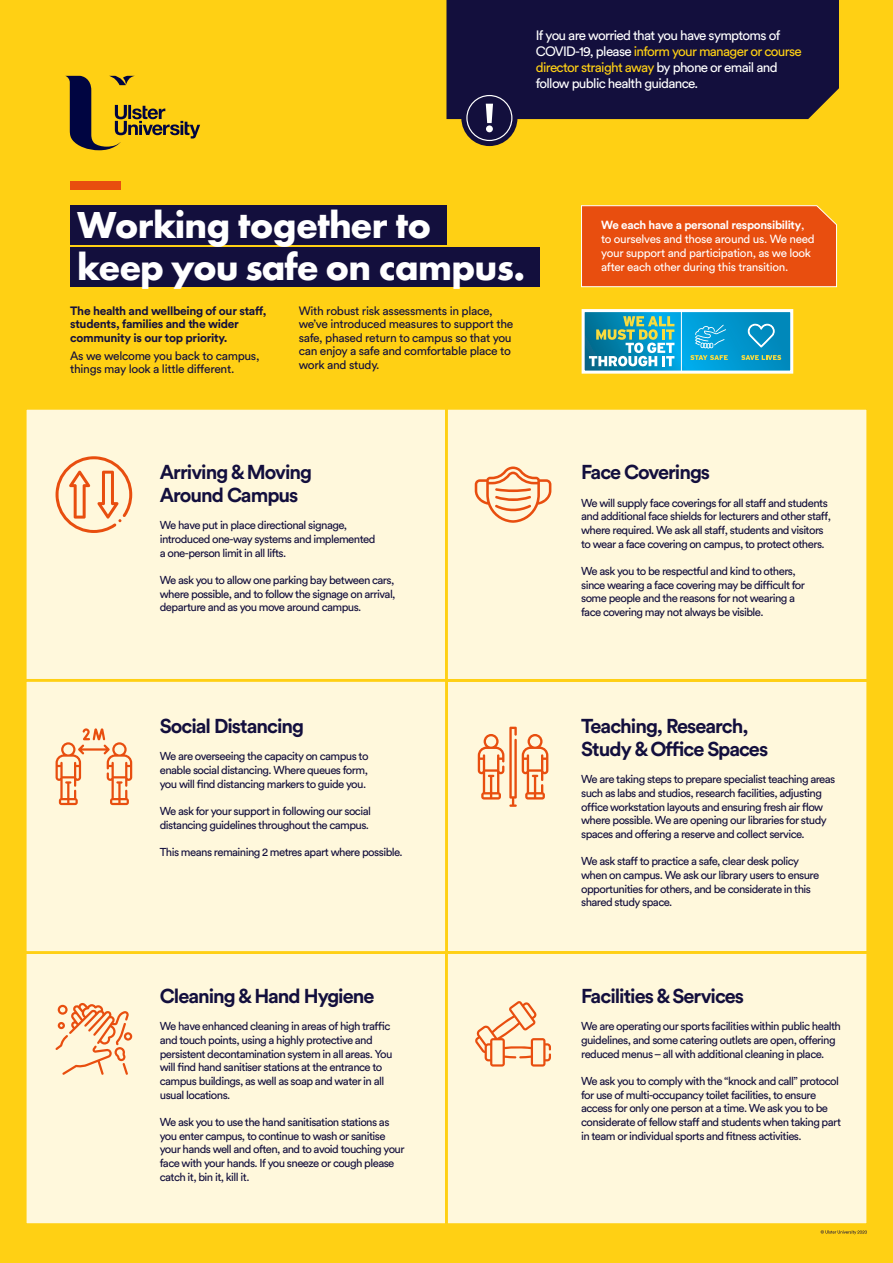
<style>
.page{position:relative;width:893px;height:1263px;background:#ffd014}
.page>*{position:absolute;margin:0;border:0;box-sizing:border-box;transform-origin:0 0}
.t1{font:700 39px/42.5px "Futura PT";letter-spacing:-.02em;color:#fff}
.t2{font:700 19.95px/22.8px "Circular Std";letter-spacing:-.05em;color:#130f3d}
.t3{font:13.5px/15.8px "Circular Std";letter-spacing:-.05em;color:#fff}
.t4{font:12px/13.5px "Circular Std";letter-spacing:-.025em;color:#130f3d}
.t5{font:700 12px/13.5px "Circular Std";letter-spacing:-.025em;color:#130f3d}
.t6{font:11.7px/14.1px "Circular Std";letter-spacing:-.025em;color:#fff}
.t7{font:11.4px/13.6px "Circular Std";letter-spacing:-.05em;color:#130f3d}
.s1{color:#ffd014}
.s2{font-weight:700}
</style>
<div class="page">
<svg style="left:66px;top:76px;width:134px;height:74px"></svg>
<div style="left:70px;top:205px;width:376px;height:40px;background:#130f3d"></div>
<div style="left:70px;top:248px;width:470px;height:39px;background:#130f3d"></div>
<div style="left:70px;top:181px;width:51px;height:9px;background:#e84e0f"></div>
<div style="left:446px;top:0;width:393px;height:119px;background:#130f3d"></div>
<div style="left:461px;top:90px;width:56px;height:56px;background:#130f3d;border-radius:50%"></div>
<div style="left:466px;top:95px;width:46px;height:46px;border:1px solid #fff;border-radius:50%"></div>
<svg style="left:486px;top:104px;width:7px;height:28px"></svg>
<div style="left:582px;top:309px;width:211px;height:65px;border:3px solid #fff"></div>
<hr style="left:681px;top:310px;width:1px;height:62px;background:#fff">
<svg style="left:583px;top:311px;width:209px;height:61px;background:#36a6c3"></svg>
<div style="left:581px;top:205px;width:256px;height:82px;background:#e84e0f"></div>
<div style="left:24px;top:407px;width:424px;height:275px;background:#fff8dc;border:3px solid #ffd014"></div>
<div style="left:24px;top:951px;width:424px;height:275px;background:#fff8dc;border:3px solid #ffd014"></div>
<div style="left:445px;top:679px;width:424px;height:275px;background:#fff8dc;border:3px solid #ffd014"></div>
<div style="left:445px;top:407px;width:424px;height:275px;background:#fff8dc;border:3px solid #ffd014"></div>
<div style="left:445px;top:951px;width:424px;height:275px;background:#fff8dc;border:3px solid #ffd014"></div>
<div style="left:24px;top:679px;width:424px;height:275px;background:#fff8dc;border:3px solid #ffd014"></div>
<svg style="left:56px;top:456px;width:76px;height:77px"></svg>
<svg style="left:56px;top:728px;width:76px;height:77px"></svg>
<svg style="left:55px;top:1003px;width:77px;height:72px"></svg>
<svg style="left:475px;top:466px;width:76px;height:57px"></svg>
<svg style="left:478px;top:727px;width:70px;height:80px"></svg>
<svg style="left:475px;top:1001px;width:76px;height:65px"></svg>
<svg style="left:821px;top:1230px;width:46px;height:4px"></svg>
<p class="t3" style="left:536px;top:27px;width:267px">If you are worried that you have symptoms of COVID-19, please <span class="s1">inform your manager or course director straight away</span> by phone or email and follow public health guidance.</p>
<h1 class="t1" style="left:77px;top:203px;width:450px">Working together to keep you safe on campus.</h1>
<p class="t5" style="left:70px;top:304px;width:198px">The health and wellbeing of our staff, students, families and the wider community is our top priority.</p>
<p class="t4" style="left:70px;top:349px;width:191px">As we welcome you back to campus, things may look a little different.</p>
<p class="t4" style="left:299px;top:304px;width:216px">With robust risk assessments in place, we’ve introduced measures to support the safe, phased return to campus so that you can enjoy a safe and comfortable place to work and study.</p>
<h2 class="t2" style="left:160px;top:460px;width:154px">Arriving &amp; Moving<br>Around Campus</h2>
<p class="t7" style="left:160px;top:518px;width:217px">We have put in place directional signage, introduced one-way systems and implemented a one-person limit in all lifts.</p>
<p class="t7" style="left:160px;top:573px;width:237px;text-align:justify">We ask you to allow one parking bay between cars, where possible, and to follow the signage on arrival, departure and as you move around campus.</p>
<h2 class="t2" style="left:160px;top:714px;width:146px">Social Distancing</h2>
<p class="t7" style="left:160px;top:749px;width:210px;text-align:justify">We are overseeing the capacity on campus to enable social distancing. Where queues form, you will find distancing markers to guide you.</p>
<p class="t7" style="left:160px;top:804px;width:213px">We ask for your support in following our social distancing guidelines throughout the campus.</p>
<p class="t7" style="left:160px;top:845px;width:244px">This means remaining 2 metres apart where possible.</p>
<h2 class="t2" style="left:160px;top:984px;width:216px">Cleaning &amp; Hand Hygiene</h2>
<p class="t7" style="left:160px;top:1019px;width:234px">We have enhanced cleaning in areas of high traffic and touch points, using a highly protective and persistent decontamination system in all areas. You will find hand sanitiser stations at the entrance to campus buildings, as well as soap and water in all usual locations.</p>
<p class="t7" style="left:160px;top:1115px;width:246px">We ask you to use the hand sanitisation stations as you enter campus, to continue to wash or sanitise your hands well and often, and to avoid touching your face with your hands. If you sneeze or cough please catch it, bin it, kill it.</p>
<p class="t6" style="left:601px;top:218px;width:215px"><span class="s2">We each have a personal responsibility</span>, to ourselves and those around us. We need your support and participation, as we look after each other during this transition.</p>
<h2 class="t2" style="left:581px;top:460px;width:130px">Face Coverings</h2>
<p class="t7" style="left:581px;top:496px;width:252px">We will supply face coverings for all staff and students and additional face shields for lecturers and other staff, where required. We ask all staff, students and visitors to wear a face covering on campus, to protect others.</p>
<p class="t7" style="left:581px;top:564px;width:225px">We ask you to be respectful and kind to others, since wearing a face covering may be difficult for some people and the reasons for not wearing a face covering may not always be visible.</p>
<h2 class="t2" style="left:581px;top:714px;width:189px">Teaching, Research,<br>Study &amp; Office Spaces</h2>
<p class="t7" style="left:581px;top:772px;width:256px">We are taking steps to prepare specialist teaching areas such as labs and studios, research facilities, adjusting office workstation layouts and ensuring fresh air flow where possible. We are opening our libraries for study spaces and offering a reserve and collect service.</p>
<p class="t7" style="left:581px;top:854px;width:240px">We ask staff to practice a safe, clear desk policy when on campus. We ask our library users to ensure opportunities for others, and be considerate in this shared study space.</p>
<h2 class="t2" style="left:581px;top:984px;width:164px">Facilities &amp; Services</h2>
<p class="t7" style="left:581px;top:1019px;width:261px">We are operating our sports facilities within public health guidelines, and some catering outlets are open, offering reduced menus – all with additional cleaning in place.</p>
<p class="t7" style="left:581px;top:1074px;width:261px">We ask you to comply with the “knock and call” protocol for use of multi-occupancy toilet facilities, to ensure access for only one person at a time. We ask you to be considerate of fellow staff and students when taking part in team or individual sports and fitness activities.</p>
</div>
